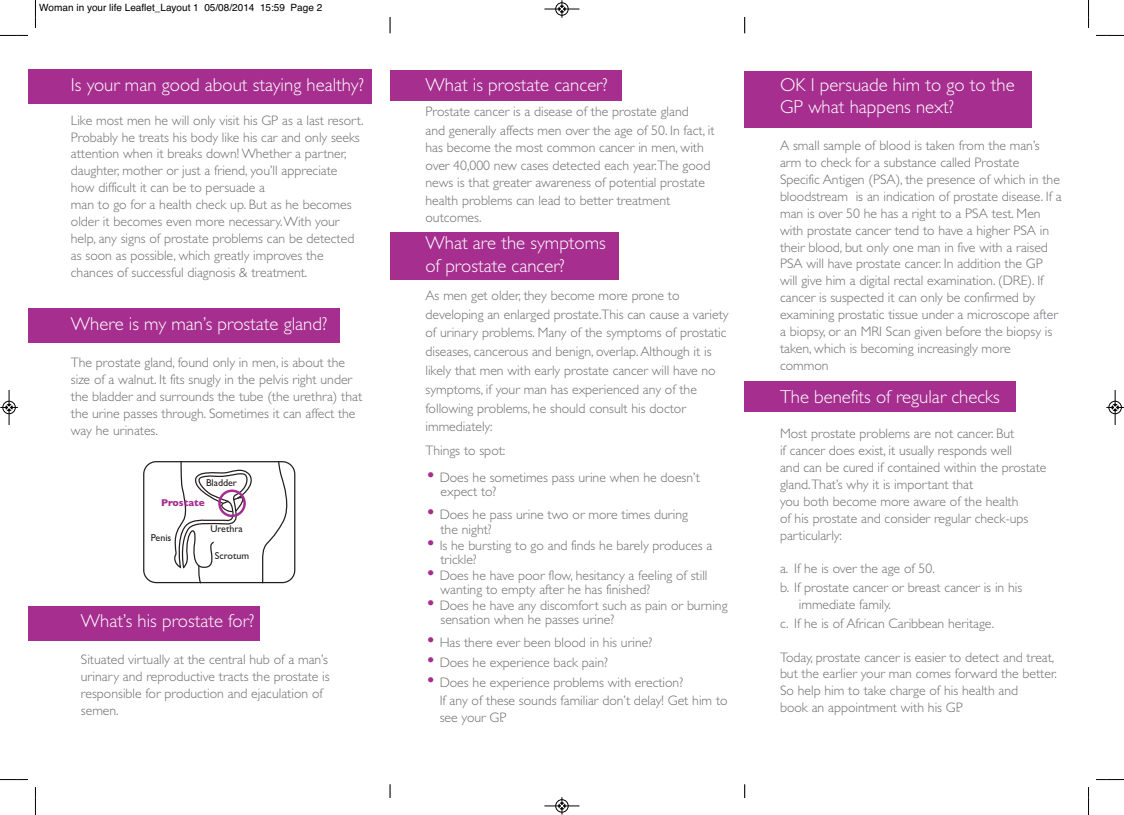
<style>
.page{position:relative;width:1124px;height:815px;background:#fff}
.page>*{position:absolute;margin:0;border:0;box-sizing:border-box;transform-origin:0 0}
.t1{font:300 18.75px/23.8px "Gill Sans";color:#fff}
.t2{font:300 13.75px/16.9px "Gill Sans";color:#6c6d70}
.t3{font:10px "Helvetica";color:#000}
.t4{font:10px "Gill Sans";color:#231f20}
.t5{font:700 10px "Gill Sans";letter-spacing:-.005em;color:#a52e8f}
.s1{font-size:21.25px;color:#a52e8f}
</style>
<div class="page">
<div style="left:28px;top:70px;width:343px;height:34px;background:#a52e8f"></div>
<div style="left:28px;top:309px;width:311px;height:34px;background:#a52e8f"></div>
<div style="left:28px;top:607px;width:232px;height:34px;background:#a52e8f"></div>
<div style="left:744px;top:71px;width:287px;height:56px;background:#a52e8f"></div>
<div style="left:744px;top:382px;width:271px;height:30px;background:#a52e8f"></div>
<div style="left:390px;top:71px;width:231px;height:30px;background:#a52e8f"></div>
<div style="left:390px;top:232px;width:228px;height:47px;background:#a52e8f"></div>
<svg style="left:389px;top:18px;width:1px;height:15px"></svg>
<svg style="left:389px;top:784px;width:1px;height:13px"></svg>
<svg style="left:744px;top:18px;width:1px;height:15px"></svg>
<svg style="left:744px;top:784px;width:1px;height:13px"></svg>
<svg style="left:172px;top:461px;width:119px;height:123px"></svg>
<div style="left:143px;top:461px;width:152px;height:122px;border:1px solid #231f20;border-radius:12px"></div>
<div style="left:218px;top:489px;width:28px;height:28px;border:2px solid #a52e8f;border-radius:50%"></div>
<svg style="left:35px;top:0;width:1px;height:28px"></svg>
<svg style="left:0;top:35px;width:28px;height:1px"></svg>
<svg style="left:1088px;top:0;width:1px;height:28px"></svg>
<svg style="left:1096px;top:35px;width:27px;height:1px"></svg>
<svg style="left:35px;top:787px;width:1px;height:28px"></svg>
<svg style="left:0;top:779px;width:28px;height:1px"></svg>
<svg style="left:1088px;top:787px;width:1px;height:28px"></svg>
<svg style="left:1096px;top:779px;width:27px;height:1px"></svg>
<div style="left:555px;top:2px;width:13px;height:14px;border:1px solid #fff;border-radius:50%"></div>
<hr style="left:544px;top:9px;width:35px;height:1px;background:#000">
<div style="left:555px;top:3px;width:13px;height:12px;border:1px solid #000;border-radius:50%"></div>
<svg style="left:558px;top:0;width:7px;height:18px"></svg>
<div style="left:555px;top:799px;width:13px;height:14px;border:1px solid #fff;border-radius:50%"></div>
<hr style="left:544px;top:806px;width:35px;height:1px;background:#000">
<div style="left:555px;top:799px;width:13px;height:13px;border:1px solid #000;border-radius:50%"></div>
<svg style="left:558px;top:797px;width:7px;height:18px"></svg>
<div style="left:2px;top:401px;width:14px;height:13px;border:1px solid #fff;border-radius:50%"></div>
<hr style="left:9px;top:390px;width:1px;height:35px;background:#000">
<div style="left:3px;top:401px;width:12px;height:13px;border:1px solid #000;border-radius:50%"></div>
<svg style="left:0;top:404px;width:18px;height:7px"></svg>
<hr style="left:1114px;top:390px;width:1px;height:35px;background:#000">
<div style="left:1108px;top:401px;width:13px;height:13px;border:1px solid #000;border-radius:50%"></div>
<svg style="left:1106px;top:404px;width:17px;height:7px"></svg>
<p class="t3" style="left:39px;top:2px;width:284px">Woman in your life Leaflet_Layout 1 05/08/2014 15:59 Page 2</p>
<h1 class="t1" style="left:71px;top:73px;width:294px">Is your man good about staying healthy?</h1>
<p class="t2" style="left:71px;top:111px;width:294px">Like most men he will only visit his GP as a last resort.<br>Probably he treats his body like his car and only seeks attention when it breaks down! Whether a partner, daughter, mother or just a friend, you’ll appreciate how difficult it can be to persuade a<br>man to go for a health check up. But as he becomes older it becomes even more necessary. With your help, any signs of prostate problems can be detected as soon as possible, which greatly improves the chances of successful diagnosis &amp; treatment.</p>
<h1 class="t1" style="left:71px;top:312px;width:258px">Where is my man’s prostate gland?</h1>
<p class="t2" style="left:71px;top:354px;width:293px">The prostate gland, found only in men, is about the size of a walnut. It fits snugly in the pelvis right under the bladder and surrounds the tube (the urethra) that the urine passes through. Sometimes it can affect the way he urinates.</p>
<p class="t4" style="left:206px;top:477px;width:32px">Bladder</p>
<p class="t4" style="left:210px;top:523px;width:34px">Urethra</p>
<p class="t4" style="left:215px;top:549px;width:36px">Scrotum</p>
<p class="t5" style="left:161px;top:497px;width:45px">Prostate</p>
<p class="t4" style="left:151px;top:532px;width:22px">Penis</p>
<h1 class="t1" style="left:81px;top:609px;width:175px">What’s his prostate for?</h1>
<p class="t2" style="left:81px;top:651px;width:250px">Situated virtually at the central hub of a man’s urinary and reproductive tracts the prostate is responsible for production and ejaculation of semen.</p>
<h1 class="t1" style="left:425px;top:73px;width:184px">What is prostate cancer?</h1>
<p class="t2" style="left:425px;top:102px;width:290px;line-height:18.8px">Prostate cancer is a disease of the prostate gland<br>and generally affects men over the age of 50. In fact, it</p>
<p class="t2" style="left:425px;top:139px;width:286px;line-height:17.5px">has become the most common cancer in men, with over 40,000 new cases detected each year.The good news is that greater awareness of potential prostate health problems can lead to better treatment outcomes.</p>
<h1 class="t1" style="left:425px;top:230px;width:182px">What are the symptoms of prostate cancer?</h1>
<p class="t2" style="left:425px;top:286px;width:304px;line-height:18.8px">As men get older, they become more prone to developing an enlarged prostate.This can cause a variety of urinary problems. Many of the symptoms of prostatic diseases, cancerous and benign, overlap. Although it is likely that men with early prostate cancer will have no symptoms, if your man has experienced any of the following problems, he should consult his doctor immediately:</p>
<p class="t2" style="left:425px;top:442px;width:81px">Things to spot:</p>
<p class="t2" style="left:440px;top:470px;width:261px;line-height:14.4px;text-indent:-15px"><span class="s1">•</span> Does he sometimes pass urine when he doesn’t expect to?</p>
<p class="t2" style="left:440px;top:506px;width:249px;line-height:15.6px;text-indent:-15px"><span class="s1">•</span> Does he pass urine two or more times during the night?</p>
<p class="t2" style="left:440px;top:538px;width:273px;line-height:14.4px;text-indent:-15px"><span class="s1">•</span> Is he bursting to go and finds he barely produces a trickle?</p>
<p class="t2" style="left:440px;top:568px;width:268px;line-height:14.4px;text-indent:-15px"><span class="s1">•</span> Does he have poor flow, hesitancy a feeling of still wanting to empty after he has finished?</p>
<p class="t2" style="left:440px;top:598px;width:288px;line-height:14.4px;text-indent:-15px"><span class="s1">•</span> Does he have any discomfort such as pain or burning sensation when he passes urine?</p>
<p class="t2" style="left:425px;top:634px;width:228px"><span class="s1">•</span> Has there ever been blood in his urine?</p>
<p class="t2" style="left:425px;top:654px;width:184px"><span class="s1">•</span> Does he experience back pain?</p>
<p class="t2" style="left:439px;top:673px;width:289px;line-height:18.1px;text-indent:-14px"><span class="s1">•</span> Does he experience problems with erection?<br>If any of these sounds familiar don’t delay! Get him to</p>
<p class="t2" style="left:439px;top:709px;width:68px">see your GP.</p>
<h1 class="t1" style="left:780px;top:73px;width:236px;line-height:22.5px">OK I persuade him to go to the<br>GP what happens next?</h1>
<p class="t2" style="left:780px;top:137px;width:283px">A small sample of blood is taken from the man’s arm to check for a substance called Prostate Specific Antigen (PSA), the presence of which in the bloodstream is an indication of prostate disease. If a man is over 50 he has a right to a PSA test. Men with prostate cancer tend to have a higher PSA in their blood, but only one man in five with a raised PSA will have prostate cancer. In addition the GP will give him a digital rectal examination. (DRE). If cancer is suspected it can only be confirmed by examining prostatic tissue under a microscope after a biopsy, or an MRI Scan given before the biopsy is taken, which is becoming increasingly more common</p>
<h1 class="t1" style="left:780px;top:385px;width:221px">The benefits of regular checks</h1>
<p class="t2" style="left:780px;top:425px;width:268px">Most prostate problems are not cancer. But<br>if cancer does exist, it usually responds well<br>and can be cured if contained within the prostate gland.That’s why it is important that<br>you both become more aware of the health<br>of his prostate and consider regular check-ups particularly:</p>
<p class="t2" style="left:780px;top:559px;width:244px;line-height:18.8px">a. If he is over the age of 50.<br>b. If prostate cancer or breast cancer is in his</p>
<p class="t2" style="left:780px;top:595px;width:216px;line-height:18.8px;text-indent:19px">immediate family.<br>c. If he is of African Caribbean heritage.</p>
<p class="t2" style="left:780px;top:648px;width:278px">Today, prostate cancer is easier to detect and treat, but the earlier your man comes forward the better.<br>So help him to take charge of his health and<br>book an appointment with his GP.</p>
</div>
